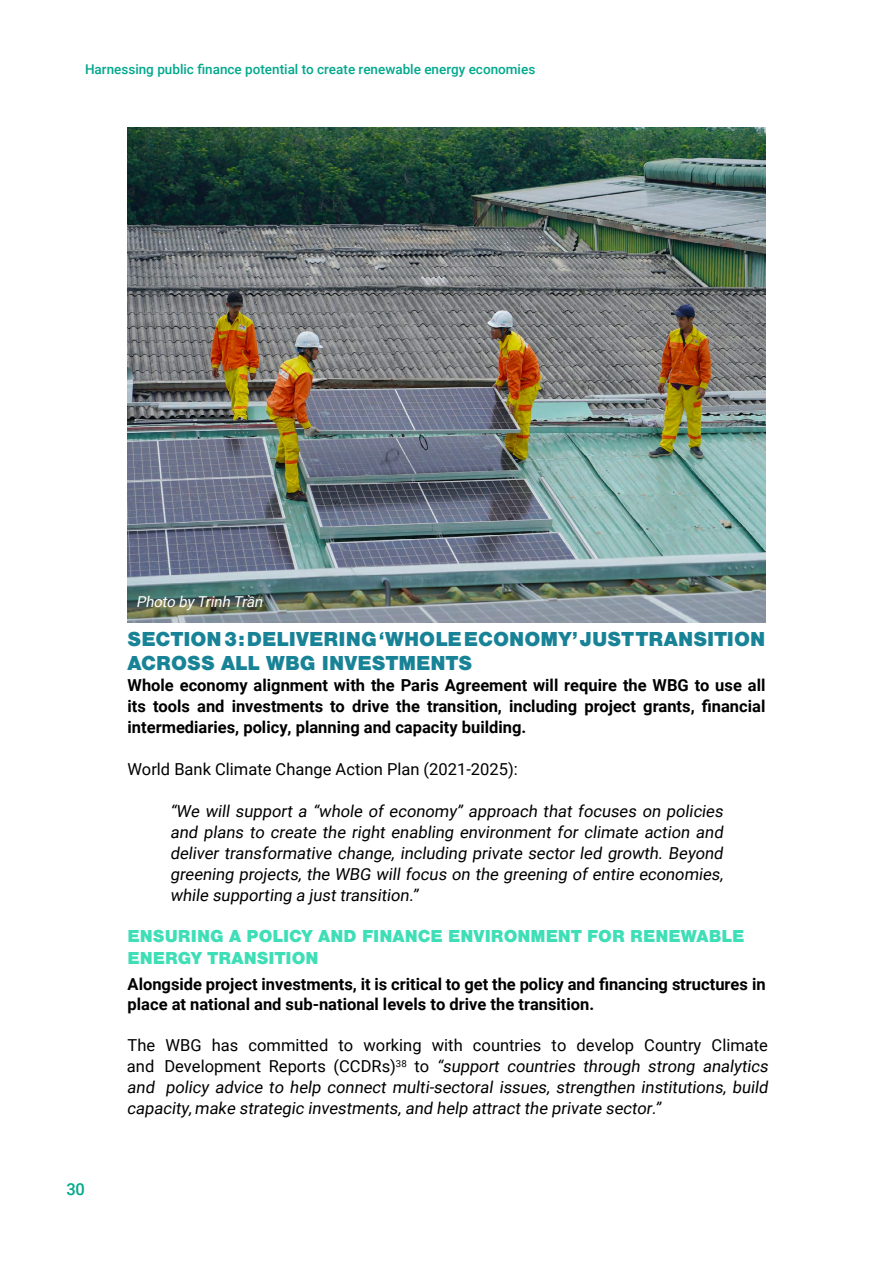
<style>
.page{position:relative;width:893px;height:1263px;background:#fff}
.page>*{position:absolute;margin:0;border:0;box-sizing:border-box;transform-origin:0 0}
.t1{font:900 21px/24.2px "Nimbus San";color:#188397}
.t2{font:900 18px/22px "Nimbus San";color:#3edeb7}
.t3{font:16.5px/21px "Roboto";color:#000;text-align:justify}
.t4{font:700 16.5px/21px "Roboto";color:#000;text-align:justify}
.t5{font:500 16.5px "Roboto";color:#00a88c}
.t6{font:italic 15px "Roboto";color:#fff}
.t7{font:500 13.5px "Roboto";color:#00a88c}
.s1{font-style:inherit}
</style>
<div class="page">
<img style="left:128px;top:128px;width:637px;height:495px">
<p class="t7" style="left:85px;top:59px;width:452px">Harnessing public finance potential to create renewable energy economies</p>
<p class="t6" style="left:136px;top:591px;width:132px">Photo by Trinh Trần</p>
<p class="t5" style="left:66px;top:1178px;width:20px">30</p>
<p class="t1" style="left:128px;top:626px;width:639px">SECTION 3: DELIVERING ‘WHOLE ECONOMY’ JUST TRANSITION<br>ACROSS ALL WBG INVESTMENTS</p>
<p class="t4" style="left:128px;top:674px;width:639px">Whole economy alignment with the Paris Agreement will require the WBG to use all its tools and investments to drive the transition, including project grants, financial intermediaries, policy, planning and capacity building.</p>
<p class="t3" style="left:128px;top:758px;width:392px">World Bank Climate Change Action Plan (2021-2025):</p>
<p class="t3" style="left:170px;top:800px;width:557px">“We will support a “whole of economy” approach that focuses on policies and plans to create the right enabling environment for climate action and deliver transformative change, including private sector led growth. Beyond greening projects, the WBG will focus on the greening of entire economies, while supporting a just transition.”</p>
<p class="t2" style="left:128px;top:925px;width:618px">ENSURING A POLICY AND FINANCE ENVIRONMENT FOR RENEWABLE<br>ENERGY TRANSITION</p>
<p class="t4" style="left:128px;top:973px;width:640px;line-height:20.2px">Alongside project investments, it is critical to get the policy and financing structures in place at national and sub-national levels to drive the transition.</p>
<p class="t3" style="left:127px;top:1034px;width:646px;text-align:left"><span class="s1">The</span> WBG has committed to working with countries to develop Country Climate a n d D eve l o p m e nt Re p o rt s ( C C D Rs) <sup>3</sup> <sup>8</sup> to “support countries through strong analytics and policy advice to help connect multi-sectoral issues, strengthen institutions, build capacity,make strategic investments, and help attract the private sector.”</p>
</div>
